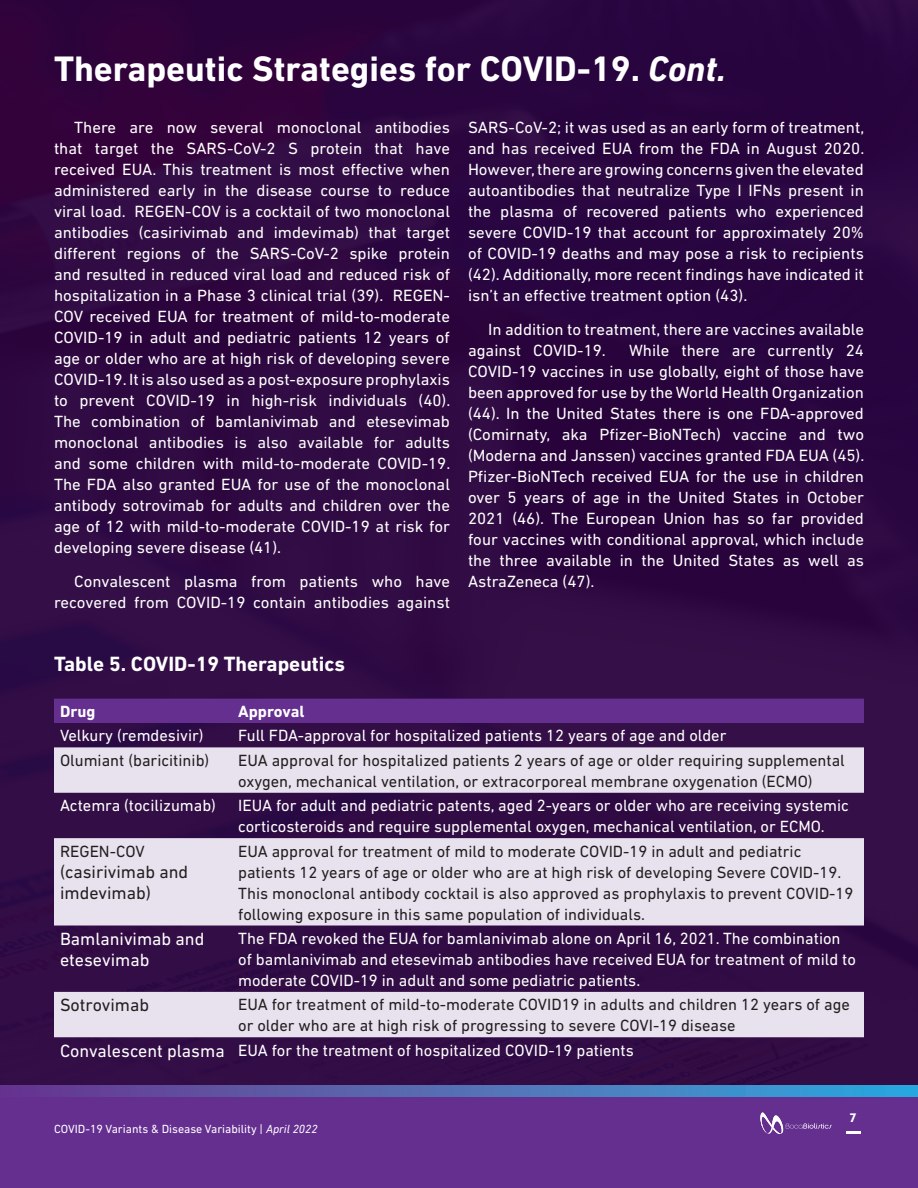
<style>
.page{position:relative;width:918px;height:1188px;background:#fff}
.page>*{position:absolute;margin:0;border:0;box-sizing:border-box;transform-origin:0 0}
.t1{font:700 36px "DIN Next LT Pro";color:#fff}
.t2{font:700 21px "DIN Next LT Pro";color:#fff}
.t3{font:18px/21px "DIN Next LT Pro";color:#fff}
.t4{font:18px/21px "DIN Next LT Pro";color:#231f20}
.t5{font:16.5px/21px "DIN Next LT Pro";color:#fff;text-align:justify}
.t6{font:16.5px/21px "DIN Next LT Pro";color:#231f20}
.t7{font:700 16.5px "DIN Next LT Pro";color:#fff}
.t8{font:700 13.5px "Agenda";color:#fff}
.t9{font:12px "DIN Next LT Pro";color:#fff}
.s1{font-style:italic}
</style>
<div class="page">
<div style="left:0;top:1097px;width:918px;height:91px;background:#652f90"></div>
<svg style="left:0;top:1084px;width:918px;height:13px;background:#4d67ac"></svg>
<hr style="left:847px;top:1131px;width:14px;height:3px;background:#fff">
<svg style="left:760px;top:1112px;width:72px;height:22px"></svg>
<div style="left:0;top:0;width:918px;height:1084px;background:#2b033e"></div>
<div style="left:54px;top:699px;width:810px;height:24px;background:#652f90"></div>
<svg style="left:54px;top:747px;width:810px;height:290px;fill:#e8e2ef"></svg>
<p class="t1" style="left:54px;top:48px;width:673px">Therapeutic Strategies for COVID-19. <span class="s1">Cont.</span></p>
<p class="t5" style="left:54px;top:117px;width:398px;text-indent:20px">There are now several monoclonal antibodies that target the SARS-CoV-2 S protein that have received EUA. This treatment is most effective when administered early in the disease course to reduce viral load. REGEN-COV is a cocktail of two monoclonal antibodies (casirivimab and imdevimab) that target different regions of the SARS-CoV-2 spike protein and resulted in reduced viral load and reduced risk of hospitalization in a Phase 3 clinical trial (39). REGEN-COV received EUA for treatment of mild-to-moderate COVID-19 in adult and pediatric patients 12 years of age or older who are at high risk of developing severe COVID-19. It is also used as a post-exposure prophylaxis to prevent COVID-19 in high-risk individuals (40).<br>The combination of bamlanivimab and etesevimab monoclonal antibodies is also available for adults and some children with mild-to-moderate COVID-19.<br>The FDA also granted EUA for use of the monoclonal antibody sotrovimab for adults and children over the age of 12 with mild-to-moderate COVID-19 at risk for developing severe disease (41).</p>
<p class="t5" style="left:54px;top:571px;width:398px;text-align:right">Convalescent plasma from patients who have recovered from COVID-19 contain antibodies against</p>
<p class="t2" style="left:54px;top:651px;width:293px">Table 5. COVID-19 Therapeutics</p>
<p class="t5" style="left:468px;top:117px;width:398px">SARS-CoV-2; it was used as an early form of treatment, and has received EUA from the FDA in August 2020.<br>However, there are growing concerns given the elevated autoantibodies that neutralize Type I IFNs present in the plasma of recovered patients who experienced severe COVID-19 that account for approximately 20% of COVID-19 deaths and may pose a risk to recipients (42). Additionally, more recent findings have indicated it isn’t an effective treatment option (43).</p>
<p class="t5" style="left:468px;top:319px;width:398px;text-indent:20px">In addition to treatment, there are vaccines available against COVID-19.</p>
<p class="t5" style="left:468px;top:340px;width:398px;text-indent:161px">While there are currently 24<br>COVID-19 vaccines in use globally, eight of those have been approved for use by the World Health Organization (44). In the United States there is one FDA-approved (Comirnaty, aka Pfizer-BioNTech) vaccine and two (Moderna and Janssen) vaccines granted FDA EUA (45).<br>Pfizer-BioNTech received EUA for the use in children over 5 years of age in the United States in October 2021 (46). The European Union has so far provided four vaccines with conditional approval, which include the three available in the United States as well as AstraZeneca (47).</p>
<p class="t7" style="left:60px;top:702px;width:37px">Drug</p>
<p class="t7" style="left:238px;top:702px;width:68px">Approval</p>
<p class="t5" style="left:60px;top:725px;width:145px">Velkury (remdesivir)</p>
<p class="t5" style="left:238px;top:725px;width:490px">Full FDA-approval for hospitalized patients 12 years of age and older</p>
<p class="t6" style="left:60px;top:749px;width:151px">Olumiant (baricitinib)</p>
<p class="t6" style="left:238px;top:749px;width:608px">EUA approval for hospitalized patients 2 years of age or older requiring supplemental oxygen, mechanical ventilation, or extracorporeal membrane oxygenation (ECMO)</p>
<p class="t5" style="left:60px;top:795px;width:158px">Actemra (tocilizumab)</p>
<p class="t5" style="left:238px;top:795px;width:612px">IEUA for adult and pediatric patents, aged 2-years or older who are receiving systemic corticosteroids and require supplemental oxygen, mechanical ventilation, or ECMO.</p>
<p class="t6" style="left:60px;top:840px;width:86px">REGEN-COV</p>
<p class="t4" style="left:60px;top:861px;width:130px">(casirivimab and imdevimab)</p>
<p class="t6" style="left:238px;top:840px;width:617px">EUA approval for treatment of mild to moderate COVID-19 in adult and pediatric patients 12 years of age or older who are at high risk of developing Severe COVID-19.<br>This monoclonal antibody cocktail is also approved as prophylaxis to prevent COVID-19 following exposure in this same population of individuals.</p>
<p class="t3" style="left:60px;top:928px;width:146px">Bamlanivimab and etesevimab</p>
<p class="t5" style="left:238px;top:928px;width:619px;text-align:left">The FDA revoked the EUA for bamlanivimab alone on April 16, 2021. The combination of bamlanivimab and etesevimab antibodies have received EUA for treatment of mild to moderate COVID-19 in adult and some pediatric patients.</p>
<p class="t4" style="left:60px;top:995px;width:91px">Sotrovimab</p>
<p class="t6" style="left:238px;top:994px;width:613px">EUA for treatment of mild-to-moderate COVID19 in adults and children 12 years of age or older who are at high risk of progressing to severe COVI-19 disease</p>
<p class="t3" style="left:60px;top:1040px;width:166px">Convalescent plasma</p>
<p class="t5" style="left:238px;top:1039px;width:397px">EUA for the treatment of hospitalized COVID-19 patients</p>
<p class="t9" style="left:54px;top:1122px;width:265px">COVID-19 Variants &amp; Disease Variability | <span class="s1">April 2022</span></p>
<p class="t8" style="left:850px;top:1111px;width:8px">7</p>
</div>
